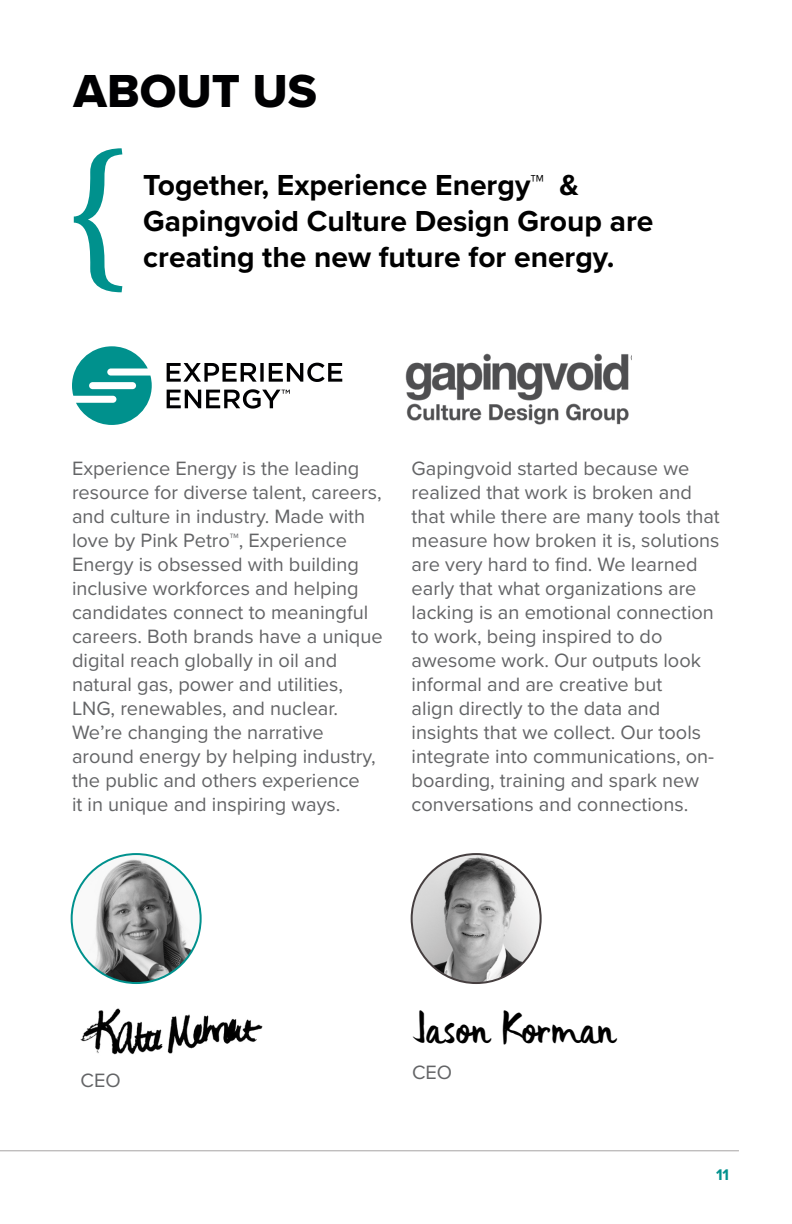
<style>
.page{position:relative;width:792px;height:1224px;background:#fff}
.page>*{position:absolute;margin:0;border:0;box-sizing:border-box;transform-origin:0 0}
.t1{font:48px "Proxima Nova Extrabld";color:#000002}
.t2{font:46px "DK Uncle Edward";letter-spacing:-.03em;color:#000}
.t3{font:700 30px/36px "Proxima Nova";color:#000}
.t4{font:20px/24px "Proxima Nova";color:#636466}
.t5{font:700 16px "Proxima Nova";color:#00918d}
</style>
<div class="page">
<hr style="left:0;top:1150px;width:739px;height:1px;background:#a7a4a4">
<svg style="left:74px;top:148px;width:48px;height:144px"></svg>
<svg style="left:167px;top:363px;width:175px;height:46px"></svg>
<svg style="left:72px;top:346px;width:80px;height:79px"></svg>
<img style="left:405px;top:353px;width:226px;height:72px">
<img style="left:72px;top:854px;width:129px;height:129px">
<img style="left:412px;top:854px;width:129px;height:129px">
<img style="left:81px;top:1008px;width:182px;height:47px">
<h1 class="t1" style="left:74px;top:55px;width:245px">ABOUT US</h1>
<h3 class="t3" style="left:143px;top:166px;width:512px">Together, Experience Energy™ &amp;<br>Gapingvoid Culture Design Group are creating the new future for energy.</h3>
<p class="t4" style="left:72px;top:456px;width:312px">Experience Energy is the leading resource for diverse talent, careers, and culture in industry. Made with love by Pink Petro™, Experience Energy is obsessed with building inclusive workforces and helping candidates connect to meaningful careers. Both brands have a unique digital reach globally in oil and natural gas, power and utilities, LNG, renewables, and nuclear.<br>We’re changing the narrative around energy by helping industry, the public and others experience<br>it in unique and inspiring ways.</p>
<p class="t4" style="left:412px;top:456px;width:310px">Gapingvoid started because we realized that work is broken and that while there are many tools that measure how broken it is, solutions are very hard to find. We learned early that what organizations are lacking is an emotional connection to work, being inspired to do awesome work. Our outputs look informal and are creative but<br>align directly to the data and insights that we collect. Our tools integrate into communications, on&shy;boarding, training and spark new conversations and connections.</p>
<p class="t4" style="left:81px;top:1067px;width:42px">CEO</p>
<h2 class="t2" style="left:412px;top:1003px;width:205px">Jason Korman</h2>
<p class="t4" style="left:412px;top:1060px;width:42px">CEO</p>
<p class="t5" style="left:716px;top:1163px;width:15px">11</p>
</div>
